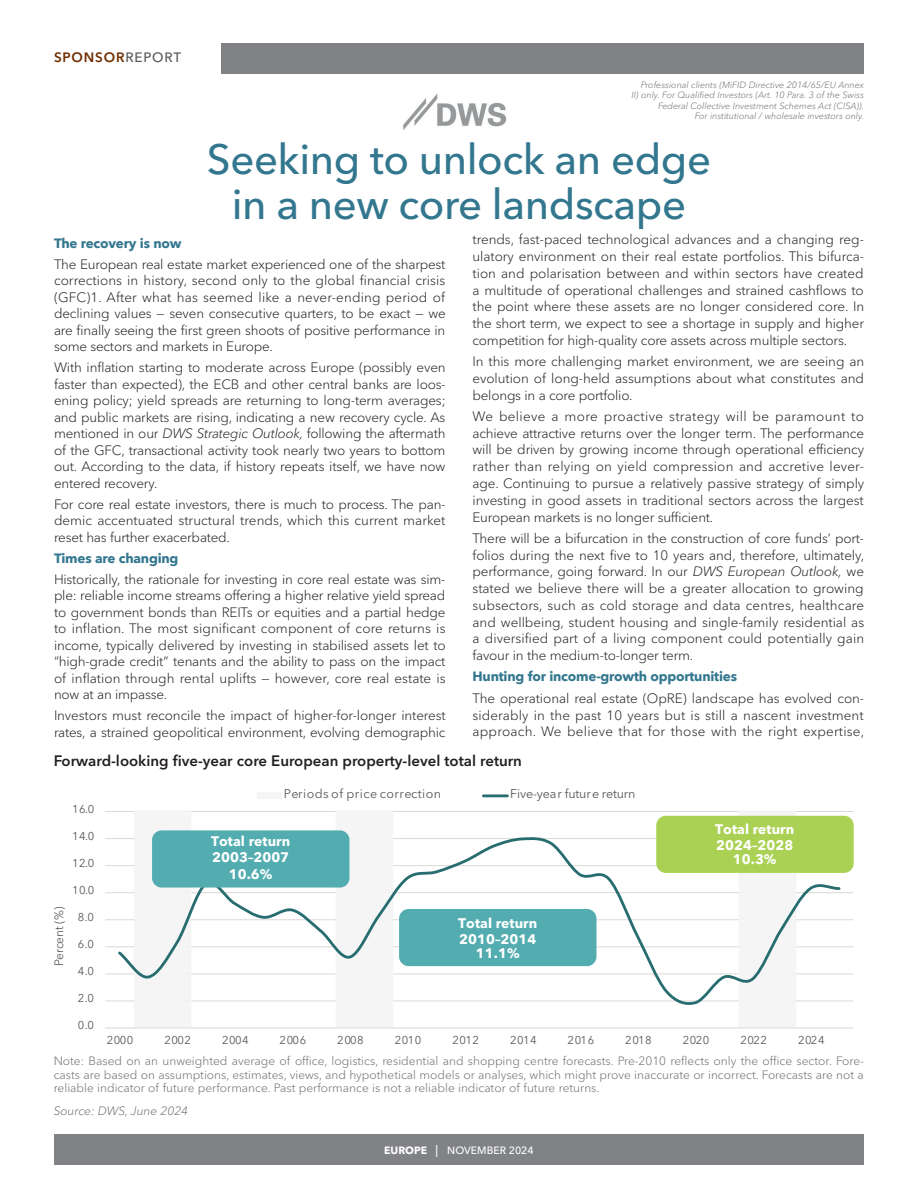
<style>
.page{position:relative;width:918px;height:1188px;background:#fff}
.page>*{position:absolute;margin:0;border:0;box-sizing:border-box;transform-origin:0 0}
.SponStory_Headline-1_Line{font:500 42px/45px "Avenir Next LT Pro";letter-spacing:-.01em;color:#33778f;text-align:center}
.Chart_title{font:600 15px "Avenir Next LT Pro";color:#231f20}
.t1{font:700 13.8px/16.2px "Avenir Next LT Pro";letter-spacing:.005em;color:#fff}
.Section-Interview_Text{font:300 13.5px/16.8px "Avenir Next LT Pro";letter-spacing:-.015em;color:#231f20;text-align:justify}
.Subhead{font:700 13.5px "Avenir Next";letter-spacing:-.015em;color:#33778f}
.t2{font:600 13.5px "Avenir Next LT Pro";letter-spacing:.06em;color:#702e00}
.t3{font:12.6px "Avenir Next LT Pro";letter-spacing:.035em;color:#595959}
.t4{font:12.6px "Avenir Next LT Pro";letter-spacing:-.015em;color:#595959}
.Source_line{font:300 12px/13.5px "Avenir Next LT Pro";color:#6c6d70;text-align:justify}
.Source_line-2{font:italic 300 12px "Avenir Next LT Pro";color:#6c6d70}
.Section-Interview_Text-2{font:300 12px "Avenir Next LT Pro";letter-spacing:-.015em;color:#3e3e3f}
.t5{font:11.25px "Avenir Next LT Pro";letter-spacing:.05em;color:#595959}
.t6{font:500 10.5px "Avenir Next LT Pro";color:#fff}
.SponBoxed_Text{font:italic 300 9px/10.5px "Avenir Next LT Pro";color:#6c6d70;text-align:right}
.s1{font-weight:500;color:#57585a}
.s2{font-style:italic}
.s3{font-weight:700}
.s4{font-size:12px}
</style>
<div class="page">
<div style="left:221px;top:43px;width:697px;height:31px;background:#808285"></div>
<div style="left:54px;top:1134px;width:864px;height:31px;background:#808285"></div>
<img style="left:403px;top:94px;width:104px;height:36px">
<svg style="left:105px;top:811px;width:749px;height:217px"></svg>
<hr style="left:105px;top:1027px;width:748px;height:1px;background:#dad9d8">
<svg style="left:116px;top:836px;width:726px;height:170px"></svg>
<div style="left:257px;top:793px;width:24px;height:6px;background:#f4f5f6"></div>
<hr style="left:483px;top:794px;width:24px;height:3px;background:#276d70">
<div style="left:656px;top:816px;width:198px;height:57px;background:#aad154;border-radius:10px"></div>
<div style="left:152px;top:830px;width:197px;height:58px;background:#53adb0;border-radius:10px"></div>
<div style="left:399px;top:909px;width:197px;height:57px;background:#53adb0;border-radius:10px"></div>
<div style="left:864px;top:40px;width:54px;height:35px;background:#fff"></div>
<div style="left:864px;top:1130px;width:54px;height:35px;background:#fff"></div>
<p class="t2" style="left:54px;top:50px;width:129px">SPONSOR<span class="s1">REPORT</span></p>
<p class="SponBoxed_Text" style="left:631px;top:79px;width:234px">Professional clients (MiFID Directive 2014/65/EU Annex II) only. For Qualified Investors (Art. 10 Para. 3 of the Swiss Federal Collective Investment Schemes Act (CISA)).<br>For institutional / wholesale investors only.</p>
<p class="SponStory_Headline-1_Line" style="left:207px;top:137px;width:506px">Seeking to unlock an edge in a new core landscape</p>
<p class="Subhead" style="left:54px;top:231px;width:129px">The recovery is now</p>
<p class="Section-Interview_Text" style="left:54px;top:256px;width:393px">The European real estate market experienced one of the sharpest corrections in history, second only to the global financial crisis (GFC)1. After what has seemed like a never-ending period of declining values — seven consecutive quarters, to be exact — we are finally seeing the first green shoots of positive performance in some sectors and markets in Europe.</p>
<p class="Section-Interview_Text" style="left:54px;top:359px;width:393px">With inflation starting to moderate across Europe (possibly even faster than expected), the ECB and other central banks are loos&shy;ening policy; yield spreads are returning to long-term averages; and public markets are rising, indicating a new recovery cycle. As mentioned in our <span class="s2">DWS Strategic Outlook,</span> following the aftermath of the GFC, transactional activity took nearly two years to bottom out. According to the data, if history repeats itself, we have now entered recovery.</p>
<p class="Section-Interview_Text" style="left:54px;top:496px;width:393px">For core real estate investors, there is much to process. The pan&shy;demic accentuated structural trends, which this current market reset has further exacerbated.</p>
<p class="Subhead" style="left:54px;top:546px;width:126px">Times are changing</p>
<p class="Section-Interview_Text" style="left:54px;top:571px;width:393px">Historically, the rationale for investing in core real estate was sim&shy;ple: reliable income streams offering a higher relative yield spread to government bonds than REITs or equities and a partial hedge to inflation. The most significant component of core returns is income, typically delivered by investing in stabilised assets let to “high-grade credit” tenants and the ability to pass on the impact of inflation through rental uplifts — however, core real estate is now at an impasse.</p>
<p class="Section-Interview_Text" style="left:54px;top:707px;width:393px">Investors must reconcile the impact of higher-for-longer interest rates, a strained geopolitical environment, evolving demographic</p>
<p class="Section-Interview_Text" style="left:472px;top:231px;width:393px">trends, fast-paced technological advances and a changing reg&shy;ulatory environment on their real estate portfolios. This bifurca&shy;tion and polarisation between and within sectors have created a multitude of operational challenges and strained cashflows to the point where these assets are no longer considered core. In the short term, we expect to see a shortage in supply and higher competition for high-quality core assets across multiple sectors.</p>
<p class="Section-Interview_Text" style="left:472px;top:353px;width:393px">In this more challenging market environment, we are seeing an evolution of long-held assumptions about what constitutes and belongs in a core portfolio.</p>
<p class="Section-Interview_Text" style="left:472px;top:408px;width:393px">We believe a more proactive strategy will be paramount to achieve attractive returns over the longer term. The performance will be driven by growing income through operational efficiency rather than relying on yield compression and accretive lever&shy;age. Continuing to pursue a relatively passive strategy of simply investing in good assets in traditional sectors across the largest European markets is no longer sufficient.</p>
<p class="Section-Interview_Text" style="left:472px;top:530px;width:393px">There will be a bifurcation in the construction of core funds’ port&shy;folios during the next five to 10 years and, therefore, ultimately, performance, going forward. In our <span class="s2">DWS European Outlook,</span> we stated we believe there will be a greater allocation to growing subsectors, such as cold storage and data centres, healthcare and wellbeing, student housing and single-family residential as a diversified part of a living component could potentially gain favour in the medium-to-longer term.</p>
<p class="Subhead" style="left:472px;top:665px;width:266px">Hunting for income-growth opportunities</p>
<p class="Section-Interview_Text" style="left:472px;top:690px;width:393px">The operational real estate (OpRE) landscape has evolved con&shy;siderably in the past 10 years but is still a nascent investment approach. We believe that for those with the right expertise,</p>
<p class="Chart_title" style="left:54px;top:752px;width:470px">Forward-looking five-year core European property-level total return</p>
<p class="Section-Interview_Text-2" style="left:52px;top:966px;width:60px;rotate:-90deg">Percent (%)</p>
<p class="t5" style="left:72px;top:802px;width:24px">16.0</p>
<p class="t5" style="left:72px;top:829px;width:24px">14.0</p>
<p class="t5" style="left:72px;top:856px;width:24px">12.0</p>
<p class="t5" style="left:72px;top:883px;width:24px">10.0</p>
<p class="t5" style="left:78px;top:910px;width:18px">8.0</p>
<p class="t5" style="left:78px;top:937px;width:18px">6.0</p>
<p class="t5" style="left:78px;top:964px;width:18px">4.0</p>
<p class="t5" style="left:78px;top:992px;width:18px">2.0</p>
<p class="t5" style="left:78px;top:1019px;width:18px">0.0</p>
<p class="t3" style="left:284px;top:786px;width:159px">Periods of price correction</p>
<p class="t4" style="left:510px;top:786px;width:127px">Five-year future return</p>
<p class="t1" style="left:211px;top:833px;width:81px;text-align:center">Total return<br>2003–2007<br>10.6%</p>
<p class="t1" style="left:458px;top:915px;width:81px">Total return<br>2010–2014</p>
<p class="t1" style="left:476px;top:945px;width:45px">11.1%</p>
<p class="t1" style="left:715px;top:821px;width:81px">Total return<br>2024–2028</p>
<p class="t1" style="left:733px;top:851px;width:45px">10.3%</p>
<p class="t5" style="left:107px;top:1034px;width:28px">2000</p>
<p class="t5" style="left:164px;top:1034px;width:28px">2002</p>
<p class="t5" style="left:222px;top:1034px;width:28px">2004</p>
<p class="t5" style="left:280px;top:1034px;width:28px">2006</p>
<p class="t5" style="left:337px;top:1034px;width:28px">2008</p>
<p class="t5" style="left:395px;top:1034px;width:28px">2010</p>
<p class="t5" style="left:452px;top:1034px;width:28px">2012</p>
<p class="t5" style="left:510px;top:1034px;width:28px">2014</p>
<p class="t5" style="left:568px;top:1034px;width:28px">2016</p>
<p class="t5" style="left:625px;top:1034px;width:28px">2018</p>
<p class="t5" style="left:683px;top:1034px;width:28px">2020</p>
<p class="t5" style="left:740px;top:1034px;width:28px">2022</p>
<p class="t5" style="left:798px;top:1034px;width:28px">2024</p>
<p class="Source_line" style="left:54px;top:1054px;width:812px">Note: Based on an unweighted average of office, logistics, residential and shopping centre forecasts. Pre-2010 reflects only the office sector. Fore&shy;casts are based on assumptions, estimates, views, and hypothetical models or analyses, which might prove inaccurate or incorrect. Forecasts are not a reliable indicator of future performance. Past performance is not a reliable indicator of future returns.</p>
<p class="Source_line-2" style="left:54px;top:1103px;width:136px">Source: DWS, June 2024</p>
<p class="t6" style="left:384px;top:1144px;width:151px"><span class="s3">EUROPE</span> <span class="s4">|</span> NOVEMBER 2024</p>
</div>
